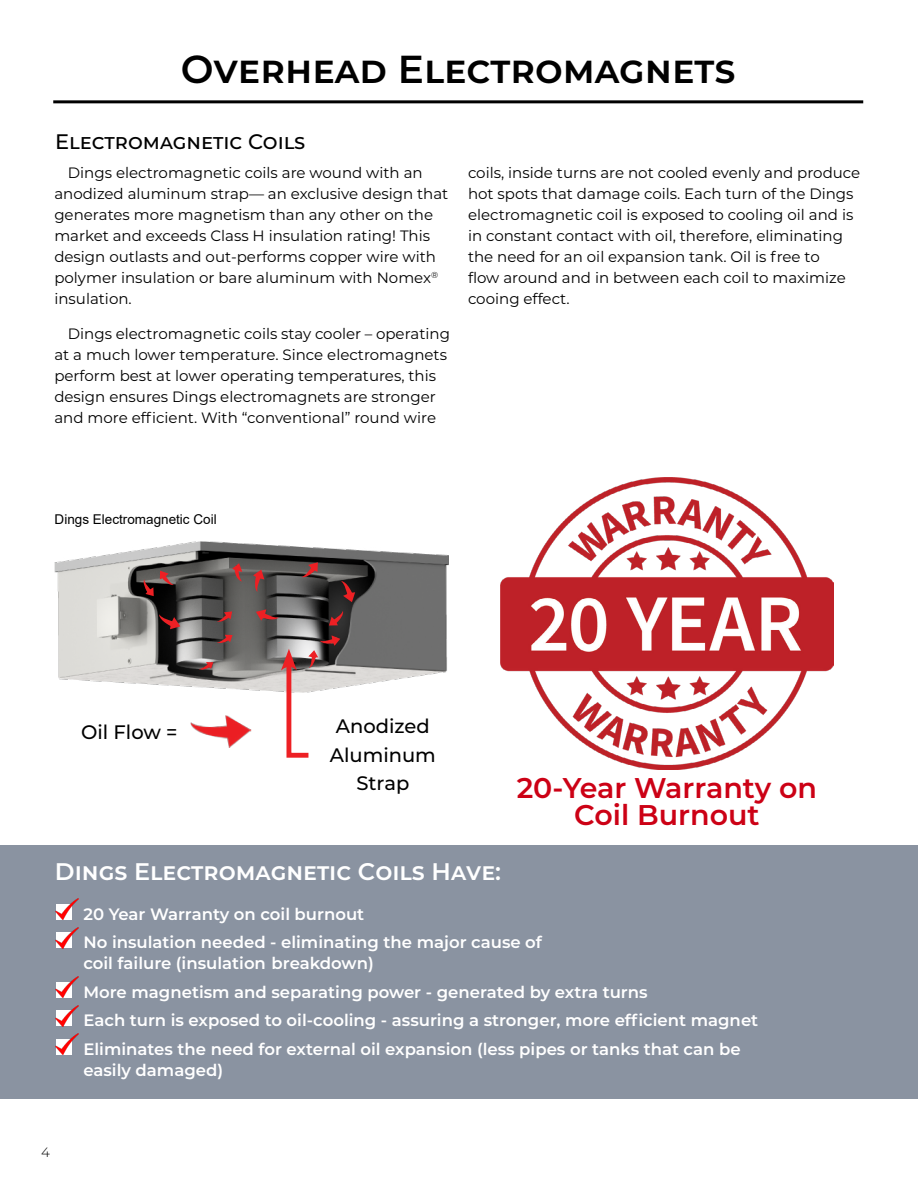
<style>
.page{position:relative;width:918px;height:1188px;background:#fff}
.page>*{position:absolute;margin:0;border:0;box-sizing:border-box;transform-origin:0 0}
.t1{font:600 39px "Montserrat";color:#000}
.t2{font:600 28.5px/27px "Montserrat";color:#cc0115;text-align:center}
.t3{font:600 24px "Montserrat";color:#fff}
.t4{font:500 21px "Montserrat";color:#000}
.t5{font:500 19.5px/28.5px "Montserrat";color:#000;text-align:center}
.t6{font:600 16.5px/28.5px "Montserrat";color:#fff}
.t7{font:15px/21px "Montserrat";color:#000}
.t8{font:13.5px "Arial";color:#000}
.t9{font:300 13.5px "Montserrat";color:#000}
</style>
<div class="page">
<div style="left:0;top:845px;width:918px;height:253px;background:#8a93a1"></div>
<hr style="left:53px;top:100px;width:810px;height:3px;background:#000">
<img style="left:501px;top:477px;width:332px;height:292px">
<img style="left:56px;top:899px;width:22px;height:21px">
<img style="left:56px;top:927px;width:22px;height:21px">
<img style="left:56px;top:977px;width:22px;height:21px">
<img style="left:56px;top:1005px;width:22px;height:21px">
<img style="left:56px;top:1034px;width:22px;height:21px">
<img style="left:54px;top:541px;width:394px;height:151px">
<svg style="left:158px;top:614px;width:22px;height:15px"></svg>
<svg style="left:141px;top:579px;width:13px;height:17px"></svg>
<svg style="left:301px;top:562px;width:17px;height:17px"></svg>
<svg style="left:256px;top:609px;width:23px;height:13px"></svg>
<svg style="left:253px;top:570px;width:11px;height:22px"></svg>
<svg style="left:232px;top:563px;width:10px;height:19px"></svg>
<svg style="left:329px;top:611px;width:16px;height:15px"></svg>
<svg style="left:341px;top:580px;width:14px;height:22px"></svg>
<svg style="left:160px;top:571px;width:14px;height:16px"></svg>
<svg style="left:217px;top:611px;width:15px;height:13px"></svg>
<svg style="left:217px;top:635px;width:16px;height:10px"></svg>
<svg style="left:199px;top:662px;width:14px;height:10px"></svg>
<svg style="left:281px;top:635px;width:59px;height:123px"></svg>
<img style="left:190px;top:715px;width:61px;height:33px">
<h1 class="t1" style="left:181px;top:42px;width:556px">Overhead Electromagnets</h1>
<h3 class="t4" style="left:55px;top:127px;width:252px">Electromagnetic Coils</h3>
<p class="t7" style="left:54px;top:162px;width:395px;text-indent:14px">Dings electromagnetic coils are wound with an anodized aluminum strap— an exclusive design that generates more magnetism than any other on the market and exceeds Class H insulation rating! This design outlasts and out-performs copper wire with polymer insulation or bare aluminum with Nomex<sup>® </sup>insulation.</p>
<p class="t7" style="left:54px;top:322px;width:397px;text-indent:14px">Dings electromagnetic coils stay cooler – operating at a much lower temperature. Since electromagnets perform best at lower operating temperatures, this design ensures Dings electromagnets are stronger and more efficient. With “conventional” round wire</p>
<p class="t7" style="left:468px;top:162px;width:394px">coils, inside turns are not cooled evenly and produce hot spots that damage coils. Each turn of the Dings electromagnetic coil is exposed to cooling oil and is in constant contact with oil, therefore, eliminating the need for an oil expansion tank. Oil is free to<br>flow around and in between each coil to maximize cooing effect.</p>
<p class="t8" style="left:55px;top:510px;width:164px">Dings Electromagnetic Coil</p>
<h3 class="t5" style="left:81px;top:717px;width:98px">Oil Flow =</h3>
<h3 class="t5" style="left:330px;top:711px;width:108px">Anodized<br>Aluminum<br>Strap</h3>
<h2 class="t2" style="left:517px;top:774px;width:302px">20-Year Warranty on<br>Coil Burnout</h2>
<h3 class="t3" style="left:55px;top:854px;width:448px">Dings Electromagnetic Coils Have:</h3>
<p class="t9" style="left:41px;top:1143px;width:10px">4</p>
<p class="t6" style="left:83px;top:899px;width:461px">20 Year Warranty on coil burnout<br>No insulation needed - eliminating the major cause of</p>
<p class="t6" style="left:83px;top:948px;width:676px">coil failure (insulation breakdown)<br>More magnetism and separating power - generated by extra turns<br>Each turn is exposed to oil-cooling - assuring a stronger, more efficient magnet Eliminates the need for external oil expansion (less pipes or tanks that can be</p>
<p class="t6" style="left:83px;top:1055px;width:141px">easily damaged)</p>
</div>
